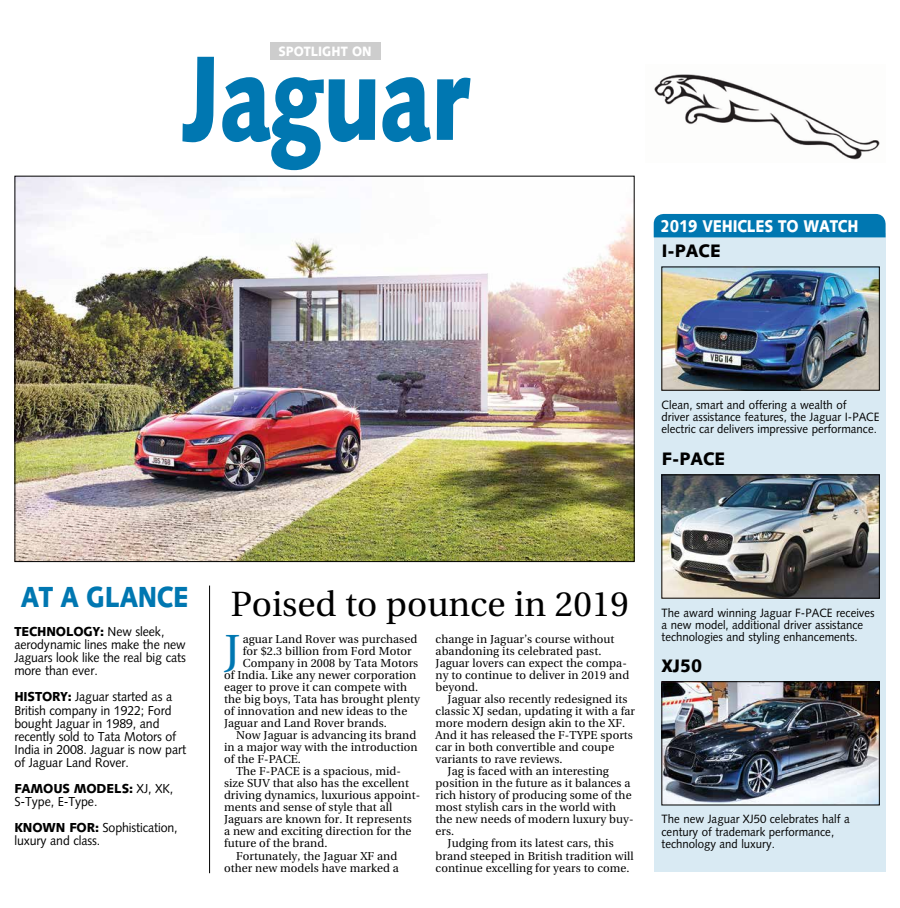
<style>
.page{position:relative;width:900px;height:908px;background:#fff}
.page>*{position:absolute;margin:0;border:0;box-sizing:border-box;transform-origin:0 0}
.t1{font:900 120px "Syntax";letter-spacing:-.015em;color:#0077b1;scale:.77 1}
.t2{font:46.3px "Utopia";color:#0077b1}
.t3{font:35px "Utopia";color:#000}
.t4{font:900 18px "Syntax";color:#000;scale:.95 1}
.t5{font:900 17px "Syntax";letter-spacing:-.015em;color:#fff;scale:.86 1}
.t6{font:900 13.5px "Syntax";color:#fff;scale:.9 1}
.t7{font:13px/13.1px "Syntax";letter-spacing:-.01em;color:#000;scale:.95 1}
.t8{font:12px/12.2px "Syntax";color:#000;scale:.95 1}
.t9{font:11.5px/12px "Utopia";letter-spacing:.005em;color:#000}
.s1{font-weight:900}
</style>
<div class="page">
<img style="left:654px;top:74px;width:226px;height:86px">
<hr style="left:209px;top:585px;width:1px;height:287px;background:#000">
<div style="left:270px;top:43px;width:110px;height:17px;background:#cdcdcd"></div>
<div style="left:654px;top:233px;width:232px;height:638px;background:#d9eaf3"></div>
<img style="left:16px;top:178px;width:617px;height:382px">
<div style="left:654px;top:214px;width:232px;height:23px;background:#0077b1"></div>
<img style="left:664px;top:268px;width:214px;height:120px">
<div style="left:662px;top:266px;width:218px;height:124px;border:1px solid #000"></div>
<img style="left:664px;top:476px;width:214px;height:120px">
<div style="left:662px;top:474px;width:218px;height:124px;border:1px solid #000"></div>
<img style="left:664px;top:683px;width:214px;height:120px">
<div style="left:662px;top:681px;width:218px;height:124px;border:1px solid #000"></div>
<p class="t6" style="left:278px;top:44px;width:105px">SPOTLIGHT ON</p>
<h1 class="t1" style="left:181px;top:27px;width:375px">Jaguar</h1>
<h3 class="t5" style="left:661px;top:216px;width:232px">2019 VEHICLES TO WATCH</h3>
<h3 class="t4" style="left:662px;top:240px;width:63px">I-PACE</h3>
<p class="t8" style="left:662px;top:398px;width:231px">Clean, smart and offering a wealth of<br>driver assistance features, the Jaguar I-PACE electric car delivers impressive performance.</p>
<h3 class="t4" style="left:662px;top:448px;width:68px">F-PACE</h3>
<h3 class="t3" style="left:21px;top:584px;width:610px"><sup>AT</sup> <sup>A</sup> <sup>GLANCE</sup> Poised to pounce in 2019</h3>
<p class="t7" style="left:14px;top:624px;width:182px"><span class="s1">TECHNOLOGY:</span> New sleek, aerodynamic lines make the new<br>Jaguars look like the real big cats more than ever.</p>
<p class="t7" style="left:14px;top:690px;width:182px"><span class="s1">HISTORY:</span> Jaguar started as a<br>British company in 1922; Ford bought Jaguar in 1989, and recently sold to Tata Motors of<br>India in 2008. Jaguar is now part of Jaguar Land Rover.</p>
<p class="t7" style="left:14px;top:781px;width:169px"><span class="s1">FAMOUS MODELS:</span> XJ, XK,<br>S-Type, E-Type.</p>
<p class="t7" style="left:14px;top:821px;width:173px"><span class="s1">KNOWN FOR:</span> Sophistication, luxury and class.</p>
<h2 class="t2" style="left:224px;top:625px;width:18px">J</h2>
<p class="t9" style="left:243px;top:633px;width:176px">aguar Land Rover was purchased</p>
<p class="t9" style="left:243px;top:645px;width:170px">for $2.3 billion from Ford Motor</p>
<p class="t9" style="left:243px;top:657px;width:177px">Company in 2008 by Tata Motors</p>
<p class="t9" style="left:224px;top:669px;width:194px">of India. Like any newer corporation</p>
<p class="t9" style="left:224px;top:681px;width:185px">eager to prove it can compete with</p>
<p class="t9" style="left:224px;top:693px;width:198px">the big boys, Tata has brought plenty</p>
<p class="t9" style="left:224px;top:705px;width:185px">of innovation and new ideas to the</p>
<p class="t9" style="left:224px;top:717px;width:164px">Jaguar and Land Rover brands.</p>
<p class="t9" style="left:236px;top:729px;width:182px">Now Jaguar is advancing its brand</p>
<p class="t9" style="left:224px;top:741px;width:195px">in a major way with the introduction</p>
<p class="t9" style="left:224px;top:753px;width:79px">of the F-PACE.</p>
<p class="t9" style="left:236px;top:765px;width:166px">The F-PACE is a spacious, mid-</p>
<p class="t9" style="left:224px;top:777px;width:187px">size SUV that also has the excellent</p>
<p class="t9" style="left:224px;top:789px;width:198px">driving dynamics, luxurious appoint-</p>
<p class="t9" style="left:224px;top:801px;width:170px">ments and sense of style that all</p>
<p class="t9" style="left:224px;top:813px;width:189px">Jaguars are known for. It represents</p>
<p class="t9" style="left:224px;top:825px;width:189px">a new and exciting direction for the</p>
<p class="t9" style="left:224px;top:837px;width:105px">future of the brand.</p>
<p class="t9" style="left:236px;top:849px;width:163px">Fortunately, the Jaguar XF and</p>
<p class="t9" style="left:224px;top:861px;width:176px">other new models have marked a</p>
<p class="t9" style="left:436px;top:633px;width:195px">change in Jaguar’s course without abandoning its celebrated past.<br>Jaguar lovers can expect the compa&shy;ny to continue to deliver in 2019 and beyond.</p>
<p class="t9" style="left:448px;top:693px;width:181px">Jaguar also recently redesigned its</p>
<p class="t9" style="left:436px;top:705px;width:201px">classic XJ sedan, updating it with a far</p>
<p class="t9" style="left:436px;top:717px;width:191px">more modern design akin to the XF.</p>
<p class="t9" style="left:436px;top:729px;width:199px">And it has released the F-TYPE sports</p>
<p class="t9" style="left:436px;top:741px;width:180px">car in both convertible and coupe</p>
<p class="t9" style="left:436px;top:753px;width:129px">variants to rave reviews.</p>
<p class="t9" style="left:448px;top:765px;width:163px">Jag is faced with an interesting</p>
<p class="t9" style="left:436px;top:777px;width:197px">position in the future as it balances a</p>
<p class="t9" style="left:436px;top:789px;width:198px">rich history of producing some of the</p>
<p class="t9" style="left:436px;top:801px;width:182px">most stylish cars in the world with</p>
<p class="t9" style="left:436px;top:813px;width:200px">the new needs of modern luxury buy-</p>
<p class="t9" style="left:436px;top:825px;width:20px">ers.</p>
<p class="t9" style="left:448px;top:837px;width:168px">Judging from its latest cars, this</p>
<p class="t9" style="left:436px;top:849px;width:200px">brand steeped in British tradition will</p>
<p class="t9" style="left:436px;top:861px;width:195px">continue excelling for years to come.</p>
<p class="t8" style="left:662px;top:606px;width:226px">The award winning Jaguar F-PACE receives a new model, additional driver assistance technologies and styling enhancements.</p>
<h3 class="t4" style="left:662px;top:655px;width:44px">XJ50</h3>
<p class="t8" style="left:662px;top:812px;width:200px">The new Jaguar XJ50 celebrates half a century of trademark performance, technology and luxury.</p>
</div>
